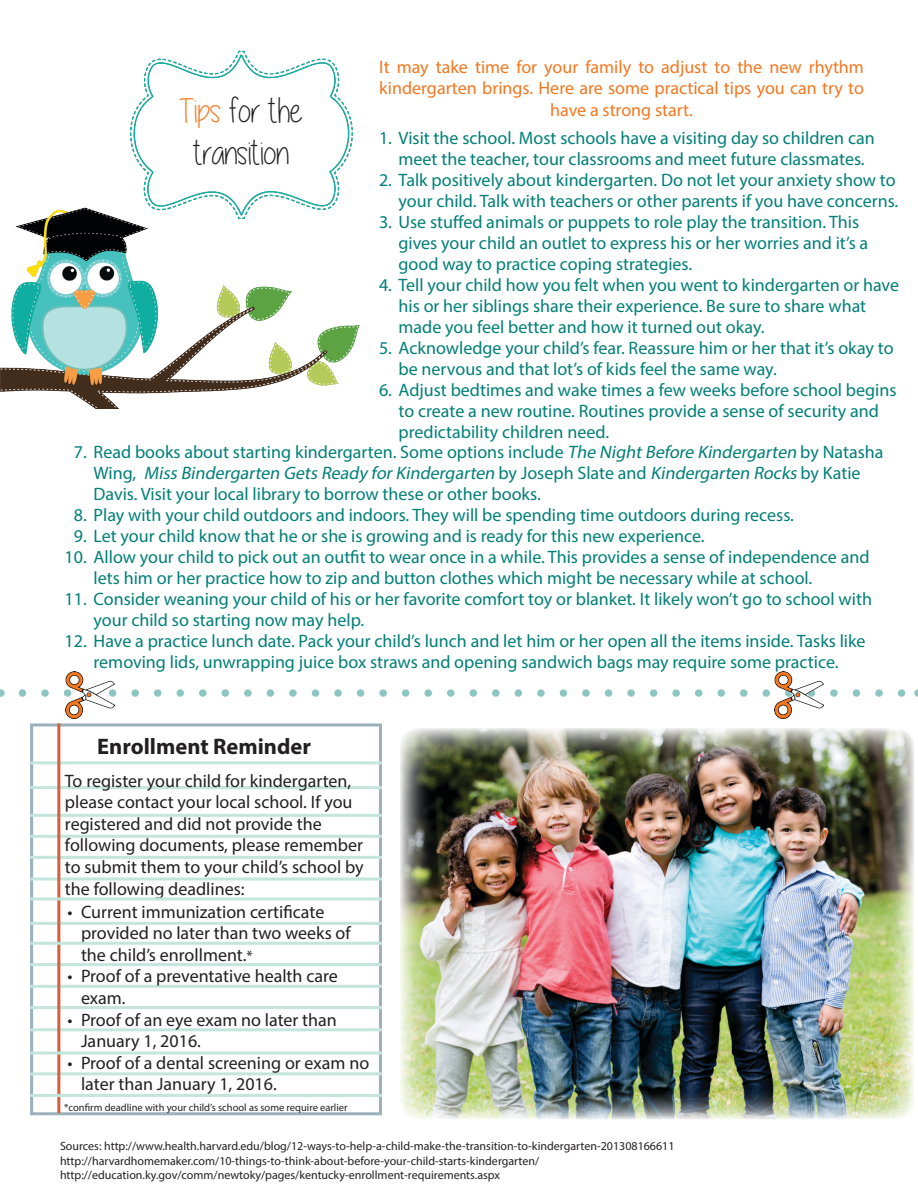
<style>
.page{position:relative;width:918px;height:1188px;background:#fff}
.page>*{position:absolute;margin:0;border:0;box-sizing:border-box;transform-origin:0 0}
.t1{font:34.5px "Alittlesunshine";color:#231f20}
.t2{font:700 22.5px "Myriad Pro";color:#231f20}
.t3{font:18px/21px "Myriad Pro";color:#007f77}
.t4{font:18px/21.6px "Myriad Pro";color:#231f20}
.t5{font:18px/21.6px "Myriad Pro";color:#f47720;text-align:center}
.t6{font:12px "Myriad Pro";color:#231f20}
.numbered_list_1{font:10.5px "Myriad Pro";color:#231f20}
.s1{color:#f47720}
.s2{font-style:italic}
.s3{font-size:15px}
</style>
<div class="page">
<img style="left:0;top:50px;width:360px;height:358px">
<div style="left:30px;top:723px;width:352px;height:392px;background:#fff;border:3px solid #9ab1bb"></div>
<hr style="left:30px;top:761px;width:352px;height:3px;background:#c4e5db">
<hr style="left:30px;top:835px;width:352px;height:3px;background:#c4e5db">
<hr style="left:30px;top:963px;width:352px;height:3px;background:#c4e5db">
<hr style="left:30px;top:786px;width:352px;height:3px;background:#c4e5db">
<hr style="left:30px;top:814px;width:352px;height:3px;background:#c4e5db">
<hr style="left:30px;top:856px;width:352px;height:3px;background:#c4e5db">
<hr style="left:30px;top:878px;width:352px;height:2px;background:#c4e5db">
<hr style="left:30px;top:922px;width:352px;height:3px;background:#c4e5db">
<hr style="left:30px;top:985px;width:352px;height:3px;background:#c4e5db">
<hr style="left:30px;top:1006px;width:352px;height:3px;background:#c4e5db">
<hr style="left:30px;top:1028px;width:352px;height:3px;background:#c4e5db">
<hr style="left:30px;top:1072px;width:352px;height:3px;background:#c4e5db">
<hr style="left:57px;top:723px;width:3px;height:390px;background:#d36039">
<img style="left:400px;top:728px;width:514px;height:391px">
<svg style="left:22px;top:689px;width:884px;height:8px"></svg>
<hr style="left:30px;top:897px;width:352px;height:3px;background:#c4e5db">
<hr style="left:30px;top:942px;width:352px;height:3px;background:#c4e5db">
<hr style="left:30px;top:1051px;width:352px;height:3px;background:#c4e5db">
<hr style="left:30px;top:1094px;width:352px;height:3px;background:#c4e5db">
<img style="left:65px;top:672px;width:49px;height:47px">
<img style="left:775px;top:672px;width:49px;height:47px">
<p class="t5" style="left:379px;top:56px;width:486px">It may take time for your family to adjust to the new rhythm kindergarten brings. Here are some practical tips you can try to have a strong start.</p>
<p class="t1" style="left:180px;top:93px;width:124px"><span class="s1">Tips</span> for the</p>
<p class="t1" style="left:194px;top:134px;width:97px">transition</p>
<p class="t3" style="left:379px;top:127px;width:497px;text-align:center">1. Visit the school. Most schools have a visiting day so children can meet the teacher, tour classrooms and meet future classmates.</p>
<p class="t3" style="left:379px;top:169px;width:521px;text-align:right">2. Talk positively about kindergarten. Do not let your anxiety show to your child. Talk with teachers or other parents if you have concerns.</p>
<p class="t3" style="left:399px;top:211px;width:471px;text-indent:-20px">3. Use stuffed animals or puppets to role play the transition. This gives your child an outlet to express his or her worries and it’s a good way to practice coping strategies.</p>
<p class="t3" style="left:399px;top:274px;width:502px;text-indent:-20px">4. Tell your child how you felt when you went to kindergarten or have his or her siblings share their experience. Be sure to share what made you feel better and how it turned out okay.</p>
<p class="t3" style="left:399px;top:337px;width:496px;text-indent:-20px">5. Acknowledge your child’s fear. Reassure him or her that it’s okay to be nervous and that lot’s of kids feel the same way.</p>
<p class="t3" style="left:399px;top:379px;width:499px;text-indent:-20px">6. Adjust bedtimes and wake times a few weeks before school begins to create a new routine. Routines provide a sense of security and predictability children need.</p>
<p class="t3" style="left:94px;top:441px;width:791px;text-indent:-20px">7. Read books about starting kindergarten. Some options include <span class="s2">The NightBefore Kindergarten</span> by Natasha<br>W i n g , <span class="s2">Miss Bindergarten Gets Ready forKindergarten</span> by J o s e p h S l a t e a n d <span class="s2">Kindergarten Rocks</span> by Ka t i e<br>Davis. Visit your local library to borrow these or other books.</p>
<p class="t3" style="left:74px;top:504px;width:722px">8. Play with your child outdoors and indoors. They will be spending time outdoors during recess.</p>
<p class="t3" style="left:74px;top:525px;width:632px">9. Let your child know that he or she is growing and is ready for this new experience.</p>
<p class="t3" style="left:94px;top:546px;width:777px;text-indent:-29px">10. Allow your child to pick out an outfit to wear once in a while. This provides a sense of independence and lets him or her practice how to zip and button clothes which might be necessary while at school.</p>
<p class="t3" style="left:94px;top:588px;width:780px;text-indent:-29px">11. Consider weaning your child of his or her favorite comfort toy or blanket. It likely won’t go to school with your child so starting now may help.</p>
<p class="t3" style="left:65px;top:630px;width:802px;text-align:center">12. Have a practice lunch date. Pack your child’s lunch and let him or her open all the items inside. Tasks like removing lids, unwrapping juice box straws and opening sandwich bags may require some practice.</p>
<p class="t2" style="left:97px;top:732px;width:215px">Enrollment Reminder</p>
<p class="t4" style="left:65px;top:770px;width:300px">To register your child for kindergarten, please contact your local school. If you registered and did not provide the following documents, please remember to submit them to your child’s school by the following deadlines:</p>
<p class="t4" style="left:81px;top:901px;width:271px;text-indent:-14px">• Current immunization certificate provided no later than two weeks of the child’s enrollment.<span class="s3">*</span></p>
<p class="t4" style="left:81px;top:965px;width:258px;text-indent:-14px">• Proof of a preventative health care exam.</p>
<p class="t4" style="left:81px;top:1009px;width:257px;text-indent:-14px">• Proof of an eye exam no later than<br>January 1, 2016.</p>
<p class="t4" style="left:81px;top:1052px;width:290px;text-indent:-14px">• Proof of a dental screening or exam no later than January 1, 2016.</p>
<p class="numbered_list_1" style="left:64px;top:1101px;width:285px">*confirm deadline with your child’s school as some require earlier</p>
<p class="t6" style="left:60px;top:1139px;width:616px">Sources: http://www.health.harvard.edu/blog/12-ways-to-help-a-child-make-the-transition-to-kindergarten-201308166611</p>
<p class="t6" style="left:60px;top:1153px;width:481px">http://harvardhomemaker.com/10-things-to-think-about-before-your-child-starts-kindergarten/</p>
<p class="t6" style="left:60px;top:1168px;width:442px">http://education.ky.gov/comm/newtoky/pages/kentucky-enrollment-requirements.aspx</p>
</div>
